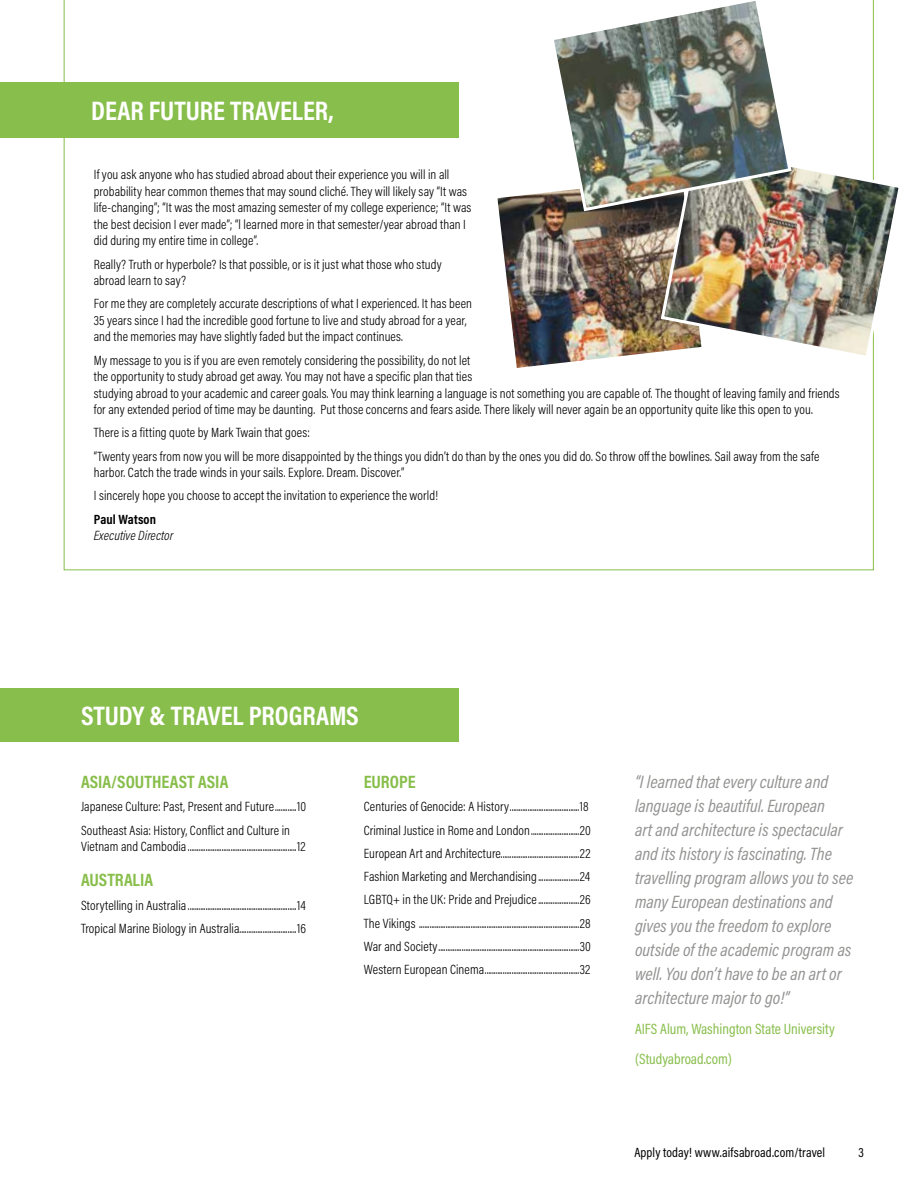
<style>
.page{position:relative;width:918px;height:1188px;background:#fff}
.page>*{position:absolute;margin:0;border:0;box-sizing:border-box;transform-origin:0 0}
.t1{font:700 27px "Acumin Pro Cond";color:#fff}
.t2{font:italic 18px/24px "Acumin Pro Cond";color:#939291}
.t3{font:700 18px "Acumin Pro Cond";color:#88be4b}
.t4{font:15px/30px "Acumin Pro Cond";color:#88be4b}
.t5{font:300 13.5px/23.2px "Acumin Pro Cond";letter-spacing:.005em;color:#000}
.t6{font:13.5px "Acumin Pro Cond";letter-spacing:.01em;color:#000}
.t7{font:italic 300 13.5px "Acumin Pro Cond";letter-spacing:.01em;color:#000}
.t8{font:700 13.5px "Acumin Pro Cond";letter-spacing:.005em;color:#000}
</style>
<div class="page">
<svg style="left:64px;top:0;width:810px;height:570px"></svg>
<img style="left:492px;top:172px;width:214px;height:201px">
<img style="left:659px;top:143px;width:240px;height:218px">
<img style="left:549px;top:0;width:244px;height:213px">
<div style="left:0;top:82px;width:447px;height:56px;background:#88be4b"></div>
<div style="left:37px;top:82px;width:422px;height:56px;background:#88be4b"></div>
<div style="left:0;top:688px;width:459px;height:54px;background:#88be4b"></div>
<h1 class="t1" style="left:91px;top:93px;width:244px">DEAR FUTURE TRAVELER,</h1>
<p class="t5" style="left:94px;top:166px;width:379px;line-height:16.5px">If you ask anyone who has studied abroad about their experience you will in all probability hear common themes that may sound cliché. They will likely say “It was life-changing”; “It was the most amazing semester of my college experience; “It was the best decision I ever made”; “l learned more in that semester/year abroad than I did during my entire time in college”.</p>
<p class="t5" style="left:94px;top:256px;width:349px;line-height:16.5px">Really? Truth or hyperbole? Is that possible, or is it just what those who study abroad learn to say?</p>
<p class="t5" style="left:94px;top:295px;width:380px;line-height:16.5px">For me they are completely accurate descriptions of what I experienced. It has been<br>35 years since I had the incredible good fortune to live and study abroad for a year, and the memories may have slightly faded but the impact continues.</p>
<p class="t5" style="left:94px;top:352px;width:747px;line-height:16.5px">My message to you is if you are even remotely considering the possibility, do not let<br>the opportunity to study abroad get away. You may not have a specific plan that ties<br>studying abroad to your academic and career goals. You may think learning a language is not something you are capable of. The thought of leaving family and friends for any extended period of time may be daunting. Put those concerns and fears aside. There likely will never again be an opportunity quite like this open to you.</p>
<p class="t5" style="left:94px;top:421px;width:727px">There is a fitting quote by Mark Twain that goes:<br>“Twenty years from now you will be more disappointed by the things you didn’t do than by the ones you did do. So throw off the bowlines. Sail away from the safe</p>
<p class="t5" style="left:94px;top:461px;width:346px">harbor. Catch the trade winds in your sails. Explore. Dream. Discover.”<br>I sincerely hope you choose to accept the invitation to experience the world!</p>
<p class="t8" style="left:94px;top:510px;width:64px">Paul Watson</p>
<p class="t7" style="left:94px;top:527px;width:81px">Executive Director</p>
<h1 class="t1" style="left:81px;top:698px;width:279px">STUDY &amp; TRAVEL PROGRAMS</h1>
<h2 class="t3" style="left:81px;top:770px;width:149px">ASIA/SOUTHEAST ASIA</h2>
<p class="t5" style="left:81px;top:795px;width:227px">Japanese Culture: Past, Present and Future............10<br>Southeast Asia: History, Conflict and Culture in</p>
<p class="t5" style="left:81px;top:835px;width:226px">Vietnam and Cambodia .............................................................12</p>
<h2 class="t3" style="left:81px;top:868px;width:74px">AUSTRALIA</h2>
<p class="t5" style="left:81px;top:893px;width:226px">Storytelling in Australia .............................................................14<br>Tropical Marine Biology in Australia................................16</p>
<h2 class="t3" style="left:364px;top:770px;width:53px">EUROPE</h2>
<p class="t5" style="left:364px;top:795px;width:229px">Centuries of Genocide: A History.......................................18<br>Criminal Justice in Rome and London...........................20<br>European Art and Architecture............................................22<br>Fashion Marketing and Merchandising.......................24<br>LGBTQ+ in the UK: Pride and Prejudice.......................26<br>The Vikings ..........................................................................................28<br>War and Society...............................................................................30<br>Western European Cinema.....................................................32</p>
<p class="t2" style="left:635px;top:770px;width:220px">“I learned that every culture and language is beautiful. European<br>art and architecture is spectacular and its history is fascinating. The travelling program allows you to see many European destinations and gives you the freedom to explore outside of the academic program as well. You don’t have to be an art or architecture major to go!”</p>
<p class="t4" style="left:635px;top:1014px;width:201px">AIFS Alum, Washington State University (Studyabroad.com)</p>
<p class="t6" style="left:634px;top:1144px;width:192px">Apply today! www.aifsabroad.com/travel</p>
<p class="t6" style="left:859px;top:1144px;width:7px">3</p>
</div>
